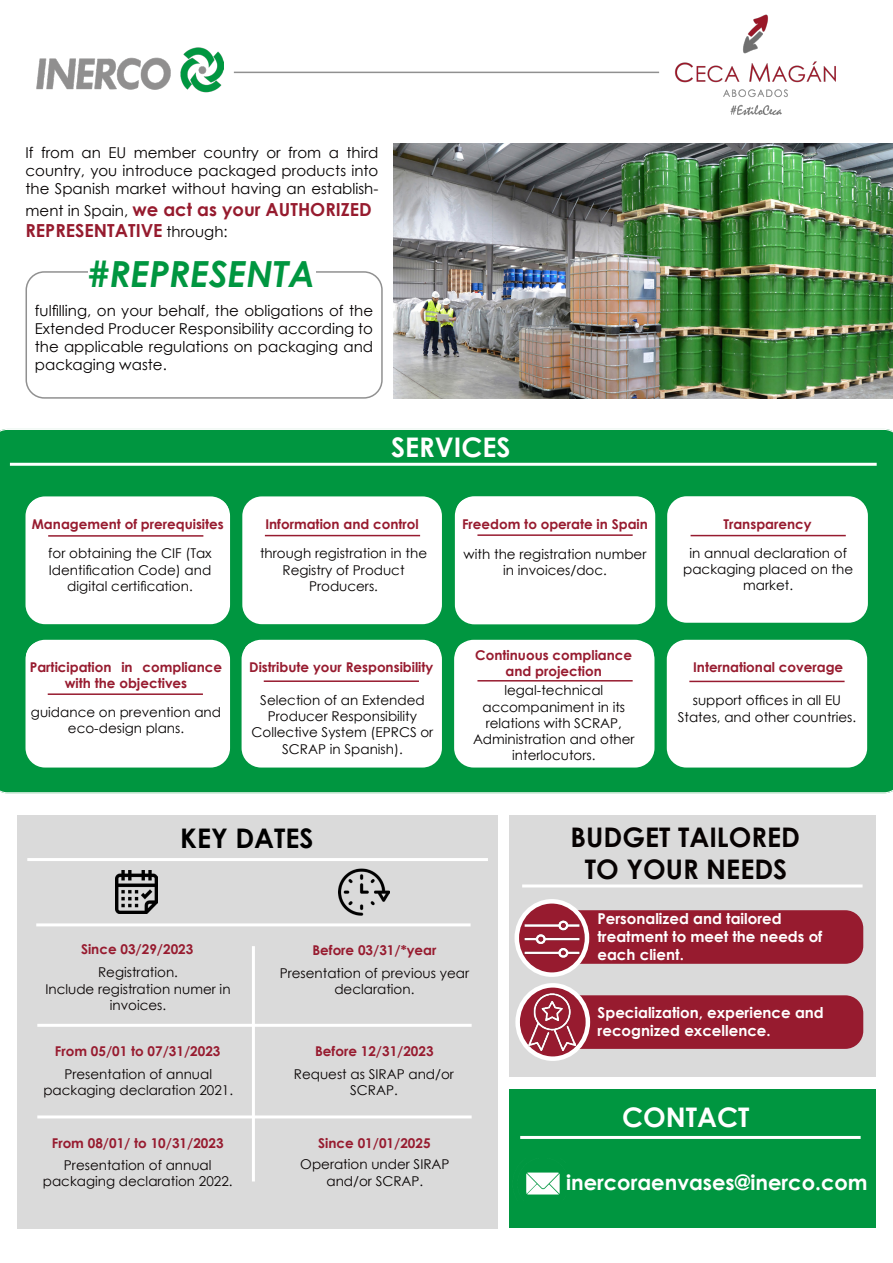
<style>
.page{position:relative;width:893px;height:1263px;background:#fff}
.page>*{position:absolute;margin:0;border:0;box-sizing:border-box;transform-origin:0 0}
.t1{font:italic 700 36px "Century Gothic";color:#009640}
.t2{font:700 27px/32.4px "Century Gothic";color:#070202;text-align:center}
.t3{font:700 27px "Century Gothic";color:#fff}
.t4{font:700 27px "Century Gothic";color:#000}
.t5{font:700 21px "Century Gothic";color:#fff}
.t6{font:700 18px "Century Gothic";color:#961b2e}
.t7{font:15px/18px "Century Gothic";color:#040101;text-align:justify}
.t8{font:700 15px/18px "Century Gothic";color:#fff}
.t9{font:13.5px/16.2px "Century Gothic";color:#040101;text-align:center}
.t10{font:700 13.5px/16.2px "Century Gothic";color:#971b2f;text-align:center}
.t11{font:13.5px/16.2px "Century Gothic";color:#070202;text-align:center}
.s1{font-weight:400;font-size:15px;color:#040101}
.s2{color:#040101}
</style>
<div class="page">
<div style="left:0;top:429px;width:893px;height:364px;background:#009640"></div>
<div style="left:509px;top:815px;width:366px;height:262px;background:#dadada"></div>
<div style="left:17px;top:815px;width:480px;height:413px;background:#dadada"></div>
<div style="left:509px;top:1089px;width:366px;height:139px;background:#009640"></div>
<div style="left:27px;top:498px;width:202px;height:125px;background:#fff;border-radius:18px"></div>
<div style="left:26px;top:496px;width:204px;height:128px;border:3px solid #fff;border-radius:18px"></div>
<div style="left:28px;top:510px;width:200px;height:26px;background:#fff"></div>
<div style="left:28px;top:500px;width:199px;height:27px;background:#fff;border-radius:13px"></div>
<div style="left:27px;top:498px;width:202px;height:30px;border:3px solid #fff;border-radius:13px"></div>
<div style="left:27px;top:641px;width:202px;height:125px;background:#fff;border-radius:18px"></div>
<div style="left:26px;top:640px;width:204px;height:127px;border:3px solid #fff;border-radius:18px"></div>
<div style="left:244px;top:498px;width:196px;height:125px;background:#fff;border-radius:18px"></div>
<div style="left:242px;top:496px;width:200px;height:128px;border:3px solid #fff;border-radius:18px"></div>
<div style="left:243px;top:641px;width:197px;height:125px;background:#fff;border-radius:18px"></div>
<div style="left:242px;top:640px;width:200px;height:127px;border:3px solid #fff;border-radius:18px"></div>
<div style="left:456px;top:498px;width:198px;height:125px;background:#fff;border-radius:18px"></div>
<div style="left:455px;top:496px;width:200px;height:128px;border:3px solid #fff;border-radius:18px"></div>
<div style="left:456px;top:641px;width:197px;height:125px;background:#fff;border-radius:18px"></div>
<div style="left:454px;top:640px;width:200px;height:127px;border:3px solid #fff;border-radius:18px"></div>
<div style="left:669px;top:498px;width:197px;height:123px;background:#fff;border-radius:18px"></div>
<div style="left:667px;top:496px;width:201px;height:127px;border:3px solid #fff;border-radius:18px"></div>
<div style="left:668px;top:641px;width:198px;height:125px;background:#fff;border-radius:18px"></div>
<div style="left:667px;top:640px;width:200px;height:127px;border:3px solid #fff;border-radius:18px"></div>
<img style="left:393px;top:144px;width:500px;height:255px">
<img style="left:674px;top:14px;width:162px;height:102px">
<img style="left:37px;top:47px;width:186px;height:46px">
<hr style="left:234px;top:72px;width:425px;height:1px;background:#909090">
<div style="left:26px;top:271px;width:357px;height:128px;border:2px solid #909090;border-radius:18px"></div>
<div style="left:88px;top:260px;width:228px;height:32px;background:#fff"></div>
<hr style="left:48px;top:535px;width:155px;height:2px;background:#971b2f">
<hr style="left:48px;top:693px;width:155px;height:2px;background:#971b2f">
<hr style="left:265px;top:535px;width:155px;height:1px;background:#971b2f">
<hr style="left:264px;top:680px;width:155px;height:2px;background:#971b2f">
<hr style="left:691px;top:535px;width:155px;height:1px;background:#971b2f">
<hr style="left:689px;top:681px;width:156px;height:1px;background:#971b2f">
<hr style="left:477px;top:534px;width:156px;height:2px;background:#971b2f">
<hr style="left:477px;top:680px;width:156px;height:1px;background:#971b2f">
<hr style="left:10px;top:463px;width:867px;height:3px;background:#fff">
<hr style="left:522px;top:884px;width:341px;height:3px;background:#fff">
<hr style="left:520px;top:1136px;width:341px;height:3px;background:#fff">
<hr style="left:27px;top:858px;width:461px;height:3px;background:#fff">
<hr style="left:36px;top:923px;width:435px;height:3px;background:#fff">
<hr style="left:37px;top:1024px;width:435px;height:3px;background:#fff">
<hr style="left:37px;top:1115px;width:435px;height:3px;background:#fff">
<img style="left:526px;top:1172px;width:34px;height:23px">
<hr style="left:252px;top:946px;width:3px;height:235px;background:#fff">
<div style="left:559px;top:910px;width:304px;height:54px;background:#971b2f;border-radius:18px"></div>
<svg style="left:517px;top:901px;width:70px;height:74px"></svg>
<div style="left:514px;top:899px;width:75px;height:78px;border:4px solid #fff;border-radius:50%"></div>
<img style="left:523px;top:914px;width:58px;height:50px">
<img style="left:115px;top:871px;width:43px;height:42px">
<img style="left:339px;top:868px;width:50px;height:48px">
<div style="left:559px;top:995px;width:304px;height:54px;background:#971b2f;border-radius:18px"></div>
<svg style="left:518px;top:985px;width:70px;height:74px"></svg>
<div style="left:515px;top:983px;width:75px;height:78px;border:4px solid #fff;border-radius:50%"></div>
<img style="left:528px;top:993px;width:48px;height:58px">
<p class="t7" style="left:26px;top:144px;width:354px">If from an EU member country or from a third country, you introduce packaged products into the Spanish market without having an establish-</p>
<p class="t6" style="left:26px;top:196px;width:348px"><span class="s1">ment in Spain,</span> we act as your AUTHORIZED</p>
<p class="t6" style="left:26px;top:217px;width:204px">REPRESENTATIVE <span class="s1">through:</span></p>
<p class="t1" style="left:88px;top:246px;width:228px">#REPRESENTA</p>
<p class="t7" style="left:35px;top:301px;width:340px">fulfilling, on your behalf, the obligations of the Extended Producer Responsibility according to the applicable regulations on packaging and packaging waste.</p>
<p class="t3" style="left:391px;top:426px;width:121px">SERVICES</p>
<p class="t10" style="left:32px;top:515px;width:193px">Management of prerequisites</p>
<p class="t10" style="left:265px;top:515px;width:155px">Information and control</p>
<p class="t10" style="left:462px;top:515px;width:187px">Freedom to operate in Spain</p>
<p class="t10" style="left:723px;top:515px;width:90px">Transparency</p>
<p class="t9" style="left:48px;top:545px;width:165px">for obtaining the CIF (Tax<br>Identification Code) and digital certification.</p>
<p class="t9" style="left:260px;top:545px;width:169px">through registration in the<br>Registry of Product</p>
<p class="t9" style="left:309px;top:577px;width:70px">Producers.</p>
<p class="t9" style="left:464px;top:546px;width:184px">with the registration number in invoices/doc.</p>
<p class="t9" style="left:683px;top:545px;width:172px">in annual declaration of packaging placed on the market.</p>
<p class="t10" style="left:30px;top:658px;width:194px">Participation in compliance with the objectives</p>
<p class="t9" style="left:31px;top:704px;width:192px">guidance on prevention and eco-design plans.</p>
<p class="t10" style="left:475px;top:647px;width:158px">Continuous compliance</p>
<p class="t10" style="left:506px;top:663px;width:98px">and projection</p>
<p class="t10" style="left:249px;top:658px;width:186px">Distribute your Responsibility</p>
<p class="t10" style="left:693px;top:658px;width:152px">International coverage</p>
<p class="t9" style="left:260px;top:692px;width:166px">Selection of an Extended<br>Producer Responsibility</p>
<p class="t9" style="left:252px;top:724px;width:183px">Collective System (EPRCS or<br>SCRAP in Spanish).</p>
<p class="t9" style="left:504px;top:682px;width:100px">legal-technical</p>
<p class="t9" style="left:482px;top:698px;width:144px">accompaniment in its</p>
<p class="t9" style="left:486px;top:715px;width:138px">relations with SCRAP,</p>
<p class="t9" style="left:473px;top:731px;width:163px">Administration and other interlocutors.</p>
<p class="t9" style="left:678px;top:692px;width:180px">support offices in all EU<br>States, and other countries.</p>
<p class="t4" style="left:180px;top:817px;width:135px">KEY DATES</p>
<p class="t10" style="left:81px;top:940px;width:114px">Since 03/29/2023</p>
<p class="t10" style="left:312px;top:941px;width:125px">Before 03/31/*year</p>
<p class="t11" style="left:98px;top:964px;width:81px">Registration.</p>
<p class="t11" style="left:45px;top:980px;width:187px">Include registration numer in invoices.</p>
<p class="t11" style="left:280px;top:965px;width:191px">Presentation of previous year declaration.</p>
<p class="t10" style="left:55px;top:1042px;width:167px">From 05/01 to 07/31/2023</p>
<p class="t10" style="left:315px;top:1042px;width:120px">Before 12/31/2023</p>
<p class="t11" style="left:64px;top:1066px;width:149px">Presentation of annual</p>
<p class="t11" style="left:43px;top:1082px;width:191px">packaging declaration 2021.</p>
<p class="t11" style="left:294px;top:1065px;width:162px">Request as SIRAP and/or<br><span class="s2">SCRAP</span>.</p>
<p class="t10" style="left:52px;top:1134px;width:173px">From 08/01/ to 10/31/2023</p>
<p class="t10" style="left:318px;top:1134px;width:114px">Since 01/01/2025</p>
<p class="t11" style="left:64px;top:1157px;width:149px">Presentation of annual</p>
<p class="t11" style="left:43px;top:1173px;width:191px">packaging declaration 2022.</p>
<p class="t11" style="left:300px;top:1156px;width:151px">Operation under SIRAP</p>
<p class="t11" style="left:326px;top:1172px;width:98px">and/or <span class="s2">SCRAP</span>.</p>
<p class="t2" style="left:571px;top:820px;width:231px">BUDGET TAILORED<br>TO YOUR NEEDS</p>
<p class="t8" style="left:597px;top:909px;width:186px">Personalized and tailored</p>
<p class="t8" style="left:597px;top:927px;width:226px">treatment to meet the needs of each client.</p>
<p class="t8" style="left:598px;top:1003px;width:228px">Specialization, experience and recognized excellence.</p>
<p class="t3" style="left:622px;top:1097px;width:129px">CONTACT</p>
<p class="t5" style="left:566px;top:1166px;width:303px">inercoraenvases@inerco.com</p>
</div>
